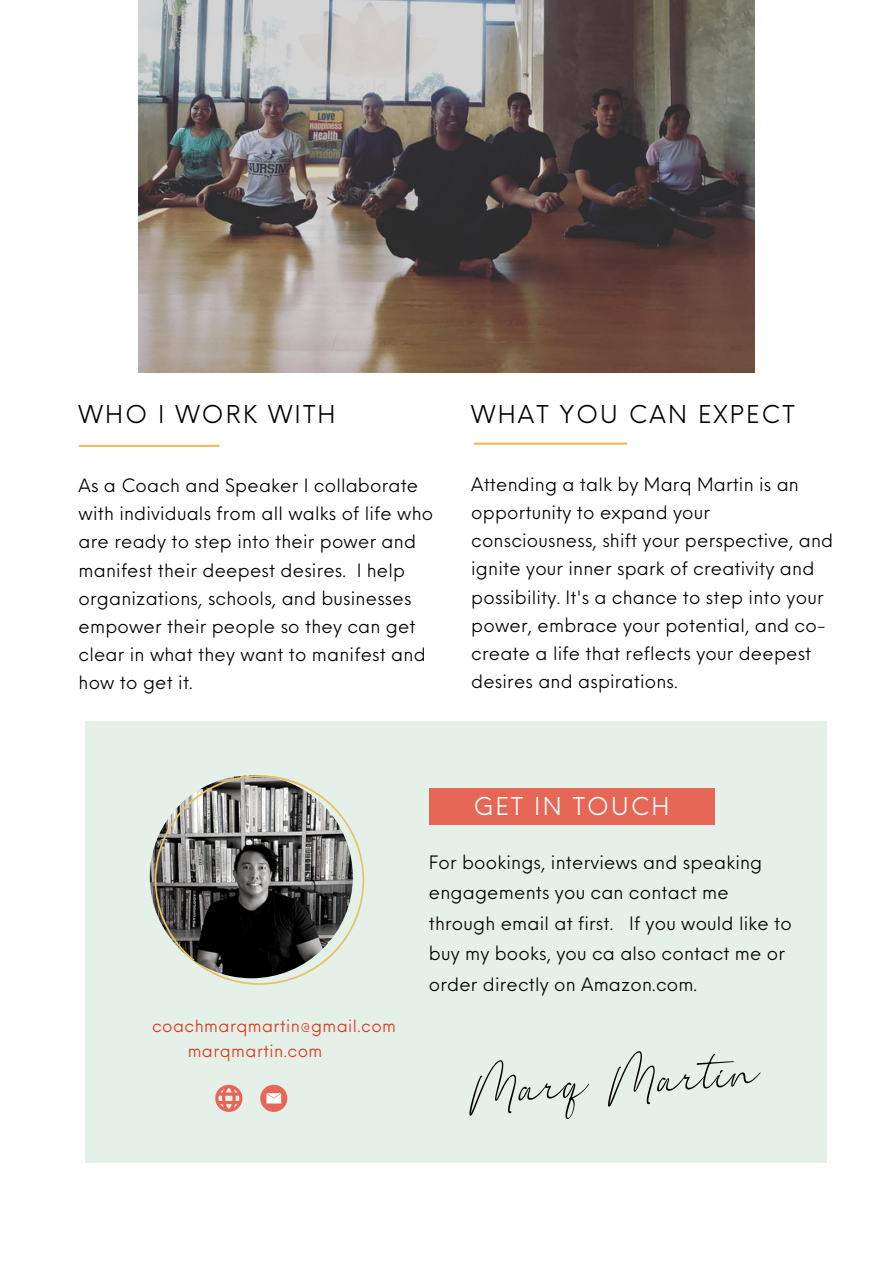
<style>
.page{position:relative;width:894px;height:1264px;background:#fff}
.page>*{position:absolute;margin:0;border:0;box-sizing:border-box;transform-origin:0 0}
.t1{font:110.7px "The Bigmaker";color:#000}
.t2{font:24px "Neue Einstellung";letter-spacing:.09em;color:#000}
.t3{font:24px "Neue Einstellung";letter-spacing:.09em;color:#fff}
.t4{font:18px/28.2px "Neue Einstellung";letter-spacing:.01em;color:#000}
.t5{font:16.5px "Neue Einstellung";letter-spacing:.03em;color:#dd3416}
</style>
<div class="page">
<div style="left:85px;top:721px;width:741px;height:441px;background:#e5f0e9"></div>
<hr style="left:474px;top:442px;width:152px;height:3px;background:#e8c167">
<img style="left:139px;top:0;width:615px;height:372px">
<hr style="left:80px;top:445px;width:139px;height:2px;background:#e8c167">
<svg style="left:155px;top:775px;width:209px;height:209px"></svg>
<div style="left:429px;top:788px;width:285px;height:37px;background:#e66756"></div>
<div style="left:260px;top:1084px;width:27px;height:27px;background:#e66756;border-radius:50%"></div>
<svg style="left:266px;top:1093px;width:15px;height:10px"></svg>
<svg style="left:215px;top:1084px;width:27px;height:27px"></svg>
<p class="t2" style="left:79px;top:392px;width:258px">WHO I WORK WITH</p>
<p class="t2" style="left:471px;top:392px;width:325px">WHAT YOU CAN EXPECT</p>
<p class="t4" style="left:79px;top:469px;width:356px">As a Coach and Speaker I collaborate with individuals from all walks of life who are ready to step into their power and manifest their deepest desires. I help organizations, schools, and businesses empower their people so they can get clear in what they want to manifest and how to get it.</p>
<p class="t4" style="left:471px;top:468px;width:363px">Attending a talk by Marq Martin is an opportunity to expand your consciousness, shift your perspective, and ignite your inner spark of creativity and possibility. It's a chance to step into your power, embrace your potential, and co&shy;create a life that reflects your deepest desires and aspirations.</p>
<p class="t5" style="left:152px;top:1011px;width:245px">coachmarqmartin@gmail.com</p>
<p class="t5" style="left:188px;top:1035px;width:136px">marqmartin.com</p>
<p class="t3" style="left:473px;top:785px;width:197px">GET IN TOUCH</p>
<p class="t4" style="left:429px;top:845px;width:364px;line-height:30.3px">For bookings, interviews and speaking engagements you can contact me through email at first. If you would like to buy my books, you ca also contact me or order directly on Amazon.com.</p>
<h2 class="t1" style="left:464px;top:1038px;width:294px;rotate:-4deg">Marq Martin</h2>
</div>
